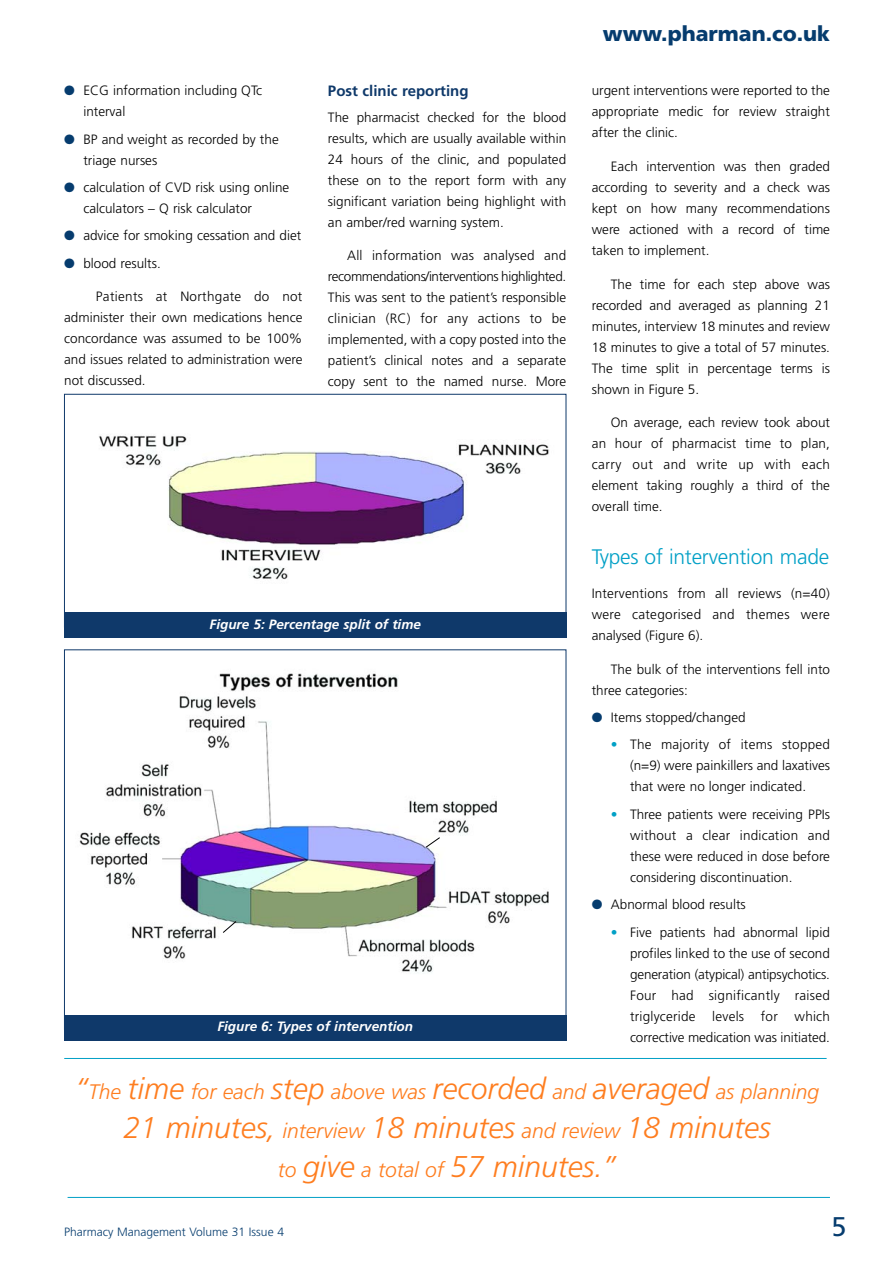
<style>
.page{position:relative;width:893px;height:1263px;background:#fff}
.page>*{position:absolute;margin:0;border:0;box-sizing:border-box;transform-origin:0 0}
.t1{font:italic 300 30px/39px "Frutiger";color:#fe7d1f;text-align:center}
.t2{font:27px "Frutiger";color:#063c6e}
.t3{font:italic 300 21px "Frutiger";color:#fe7d1f}
.t4{font:300 21px "Frutiger";letter-spacing:-.01em;color:#02a0c6}
.t5{font:900 21px "Frutiger";color:#063c6e}
.t6{font:700 15px "Frutiger";color:#0f396a}
.t7{font:300 13.5px/21px "Frutiger";color:#000;text-align:justify}
.t8{font:italic 700 13.5px "Frutiger";color:#fff}
.t9{font:300 12px "Frutiger";color:#063c6e}
.s1{color:#063c6e}
.s2{color:#02a0c6}
.s3{font-size:30px}
.s4{font-size:21px}
</style>
<div class="page">
<img style="left:79px;top:673px;width:470px;height:300px">
<div style="left:64px;top:1015px;width:502px;height:25px;background:#0f396a"></div>
<img style="left:66px;top:434px;width:498px;height:179px">
<div style="left:64px;top:613px;width:502px;height:25px;background:#0f396a"></div>
<hr style="left:64px;top:1058px;width:762px;height:1px;background:#02a0c6">
<hr style="left:68px;top:1197px;width:762px;height:1px;background:#02a0c6">
<svg style="left:222px;top:837px;width:218px;height:96px;background:#aaaab7"></svg>
<p class="t7" style="left:83px;top:81px;width:180px;text-indent:-19px"><span class="s1">●</span> ECG information including QTc interval</p>
<p class="t7" style="left:83px;top:129px;width:197px;text-indent:-19px"><span class="s1">●</span> BP and weight as recorded by the triage nurses</p>
<p class="t7" style="left:83px;top:178px;width:207px;text-indent:-19px"><span class="s1">●</span> calculation of CVD risk using online calculators – Q risk calculator</p>
<p class="t7" style="left:64px;top:226px;width:238px"><span class="s1">●</span> advice for smoking cessation and diet</p>
<p class="t7" style="left:64px;top:254px;width:98px"><span class="s1">●</span> blood results.</p>
<p class="t7" style="left:64px;top:287px;width:240px;text-indent:32px">Patients at Northgate do not administer their own medications hence concordance was assumed to be 100% and issues related to administration were not discussed.</p>
<p class="t6" style="left:328px;top:85px;width:142px">Post clinic reporting</p>
<p class="t7" style="left:328px;top:107px;width:240px">The pharmacist checked for the blood results, which are usually available within 24 hours of the clinic, and populated these on to the report form with any significant variation being highlight with an amber/red warning system.</p>
<p class="t7" style="left:328px;top:246px;width:240px;text-indent:19px">All information was analysed and recommendations/interventions highlighted.<br>This was sent to the patient’s responsible clinician (RC) for any actions to be implemented, with a copy posted into the patient’s clinical notes and a separate copy sent to the named nurse. More</p>
<p class="t8" style="left:209px;top:619px;width:213px">Figure 5: Percentage split of time</p>
<p class="t8" style="left:217px;top:1021px;width:197px">Figure 6: Types of intervention</p>
<h3 class="t5" style="left:603px;top:26px;width:228px">www.pharman.co.uk</h3>
<p class="t7" style="left:591px;top:81px;width:240px">urgent interventions were reported to the appropriate medic for review straight after the clinic.</p>
<p class="t7" style="left:591px;top:157px;width:240px;text-indent:19px">Each intervention was then graded according to severity and a check was kept on how many recommendations were actioned with a record of time taken to implement.</p>
<p class="t7" style="left:591px;top:275px;width:240px;text-indent:19px">The time for each step above was recorded and averaged as planning 21 minutes, interview 18 minutes and review 18 minutes to give a total of 57 minutes.<br>The time split in percentage terms is shown in Figure 5.</p>
<p class="t7" style="left:591px;top:413px;width:240px;text-indent:19px">On average, each review took about an hour of pharmacist time to plan, carry out and write up with each element taking roughly a third of the overall time.</p>
<h3 class="t4" style="left:591px;top:548px;width:239px">Types of intervention made</h3>
<p class="t7" style="left:591px;top:584px;width:240px">Interventions from all reviews (n=40) were categorised and themes were analysed (Figure 6).</p>
<p class="t7" style="left:591px;top:660px;width:240px;text-indent:19px">The bulk of the interventions fell into three categories:</p>
<p class="t7" style="left:591px;top:708px;width:155px"><span class="s1">●</span> Items stopped/changed</p>
<p class="t7" style="left:630px;top:735px;width:201px;text-indent:-19px"><span class="s2">•</span> The majority of items stopped (n=9) were painkillers and laxatives that were no longer indicated.</p>
<p class="t7" style="left:630px;top:805px;width:201px;text-indent:-19px"><span class="s2">•</span> Three patients were receiving PPIs without a clear indication and these were reduced in dose before considering discontinuation.</p>
<p class="t7" style="left:591px;top:895px;width:155px"><span class="s1">●</span> Abnormal blood results</p>
<p class="t7" style="left:630px;top:922px;width:201px;text-indent:-19px"><span class="s2">•</span> Five patients had abnormal lipid profiles linked to the use of second generation (atypical) antipsychotics.<br>Four had significantly raised triglyceride levels for which corrective medication was initiated.</p>
<h3 class="t3" style="left:75px;top:1083px;width:745px"><span class="s3">“</span>The <span class="s3">time</span> for each <span class="s3">step</span> above was <span class="s3">recorded</span> and <span class="s3">averaged</span> as planning</h3>
<h1 class="t1" style="left:123px;top:1110px;width:649px">21 minutes, <span class="s4">interview</span> 18 minutes <span class="s4">and review</span> 18 minutes <span class="s4">to</span> give <span class="s4">a total of</span> 57 minutes.”</h1>
<p class="t9" style="left:64px;top:1227px;width:221px">Pharmacy Management Volume 31 Issue 4</p>
<h2 class="t2" style="left:831px;top:1216px;width:17px">5</h2>
</div>
